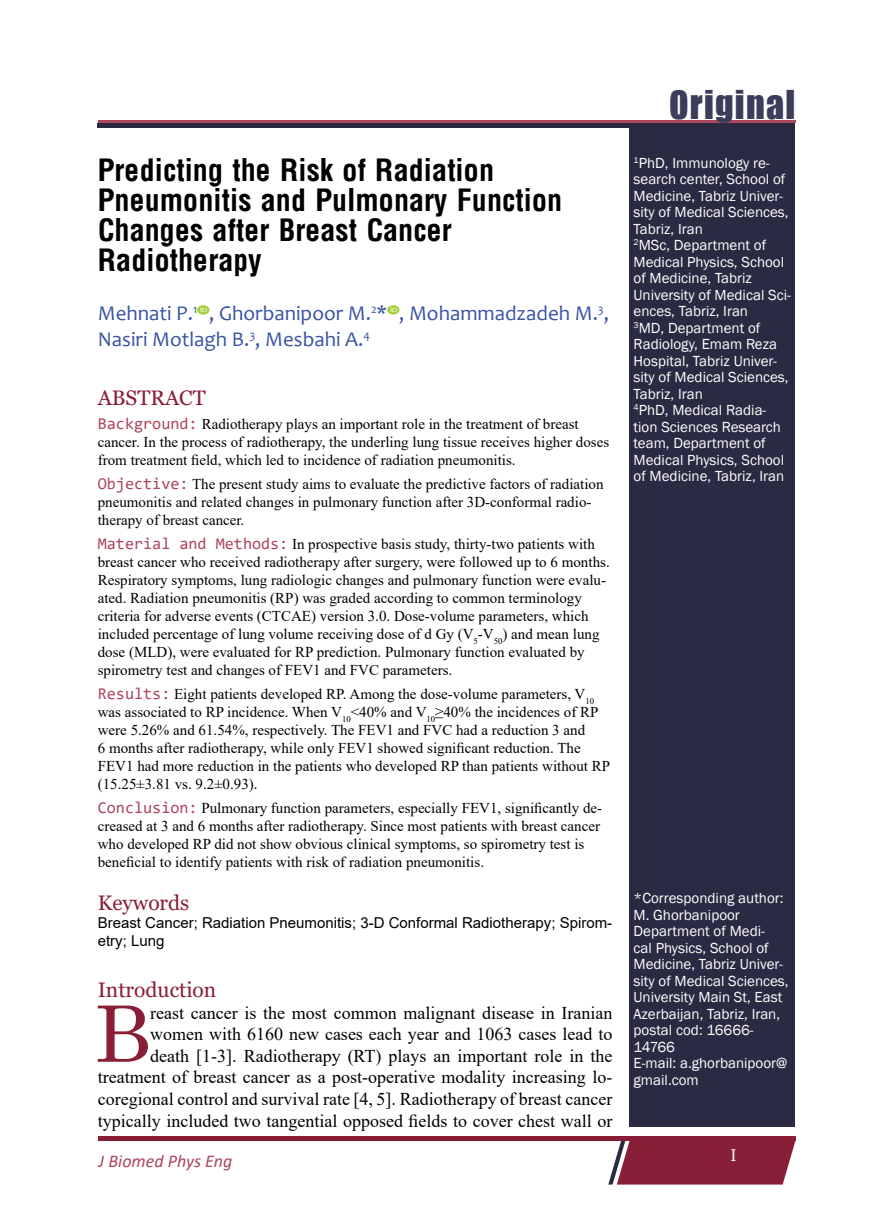
<style>
.page{position:relative;width:893px;height:1212px;background:#fff}
.page>*{position:absolute;margin:0;border:0;box-sizing:border-box;transform-origin:0 0}
.t1{font:77.85px "Century Schoolbook";color:#891f36}
.t2{font:40.5px "Billboard";letter-spacing:.03em;color:#3c3d5b}
.t3{font:700 30px/30px "Arena Condensed";color:#000}
.t4{font:21px/25.2px "Candara";color:#3a53a4}
.t5{font:21px "Georgia";color:#891f36}
.t6{font:18px/21.6px "Times New Roman";color:#000;text-align:right}
.t7{font:italic 18px "Calibri";color:#ad465c}
.t8{font:18px "Minion Pro";color:#fff}
.t9{font:15px/18px "Times New Roman";color:#000}
.t10{font:15px/16.5px "Franklin Gothic";color:#fff}
.t11{font:15px/18px "Arial";color:#000}
.s1{font-family:"Consolas";font-size:16.5px;color:#ae455b}
.s2{font-family:"Consolas";font-size:16.5px;color:#ad465c}
</style>
<div class="page">
<div style="left:98px;top:1136px;width:697px;height:5px;background:#891f36"></div>
<svg style="left:608px;top:1141px;width:187px;height:43px"></svg>
<hr style="left:98px;top:120px;width:698px;height:2px;background:#ad465c">
<div style="left:629px;top:126px;width:166px;height:1001px;background:#2a2a42"></div>
<div style="left:98px;top:123px;width:697px;height:5px;background:#2a2a42"></div>
<svg style="left:197px;top:305px;width:12px;height:9px"></svg>
<svg style="left:387px;top:305px;width:12px;height:10px"></svg>
<h3 class="t3" style="left:98px;top:155px;width:466px">Predicting the Risk of Radiation<br>Pneumonitis and Pulmonary Function<br>Changes after Breast Cancer<br>Radiotherapy</h3>
<h3 class="t4" style="left:98px;top:301px;width:513px">Mehnati P.<sup>1</sup> , Ghorbanipoor M.<sup>2</sup>* , Mohammadzadeh M.<sup>3</sup>,<br>Nasiri Motlagh B.<sup>3</sup>, Mesbahi A.<sup>4</sup></h3>
<h3 class="t5" style="left:98px;top:385px;width:109px">ABSTRACT</h3>
<p class="t9" style="left:98px;top:414px;width:513px"><span class="s1">Background:</span> Radiotherapy plays an important role in the treatment of breast cancer. In the process of radiotherapy, the underling lung tissue receives higher doses from treatment field, which led to incidence of radiation pneumonitis.</p>
<p class="t9" style="left:98px;top:474px;width:507px"><span class="s2">Objective:</span> The present study aims to evaluate the predictive factors of radiation pneumonitis and related changes in pulmonary function after 3D-conformal radio&shy;therapy of breast cancer.</p>
<p class="t9" style="left:98px;top:534px;width:513px"><span class="s2">Material and Methods:</span> In prospective basis study, thirty-two patients with breast cancer who received radiotherapy after surgery, were followed up to 6 months.<br>Respiratory symptoms, lung radiologic changes and pulmonary function were evalu&shy;ated. Radiation pneumonitis (RP) was graded according to common terminology criteria for adverse events (CTCAE) version 3.0. Dose-volume parameters, which included percentage of lung volume receiving dose of d Gy (V<sub>5</sub>-V<sub>50</sub>) and mean lung dose (MLD), were evaluated for RP prediction. Pulmonary function evaluated by spirometry test and changes of FEV1 and FVC parameters.</p>
<p class="t9" style="left:98px;top:684px;width:514px"><span class="s2">Results:</span> Eight patients developed RP. Among the dose-volume parameters, V<sub>10 </sub>was associated to RP incidence. When V<sub>10</sub>&lt;40% and V<sub>10</sub>≥40% the incidences of RP were 5.26% and 61.54%, respectively. The FEV1 and FVC had a reduction 3 and<br>6 months after radiotherapy, while only FEV1 showed significant reduction. The FEV1 had more reduction in the patients who developed RP than patients without RP (15.25±3.81 vs. 9.2±0.93).</p>
<p class="t9" style="left:98px;top:798px;width:506px"><span class="s2">Conclusion:</span> Pulmonary function parameters, especially FEV1, significantly de&shy;creased at 3 and 6 months after radiotherapy. Since most patients with breast cancer who developed RP did not show obvious clinical symptoms, so spirometry test is beneficial to identify patients with risk of radiation pneumonitis.</p>
<h3 class="t5" style="left:98px;top:890px;width:93px">Keywords</h3>
<p class="t11" style="left:98px;top:914px;width:516px">Breast Cancer; Radiation Pneumonitis; 3-D Conformal Radiotherapy; Spirom&shy;etry; Lung</p>
<h3 class="t5" style="left:98px;top:977px;width:120px">Introduction</h3>
<h1 class="t1" style="left:94px;top:968px;width:58px">B</h1>
<p class="t6" style="left:98px;top:1001px;width:516px">reast cancer is the most common malignant disease in Iranian women with 6160 new cases each year and 1063 cases lead to<br>death [1-3]. Radiotherapy (RT) plays an important role in the treatment of breast cancer as a post-operative modality increasing lo&shy;coregional control and survival rate [4, 5]. Radiotherapy of breast cancer typically included two tangential opposed fields to cover chest wall or</p>
<p class="t7" style="left:99px;top:1148px;width:135px">J Biomed Phys Eng</p>
<h2 class="t2" style="left:669px;top:83px;width:128px">Original</h2>
<p class="t10" style="left:634px;top:155px;width:159px"><sup>1</sup>PhD, Immunology re&shy;search center, School of<br>Medicine, Tabriz Univer&shy;sity of Medical Sciences,<br>Tabriz, Iran<br><sup>2</sup>MSc, Department of<br>Medical Physics, School of Medicine, Tabriz<br>University of Medical Sci&shy;ences, Tabriz, Iran<br><sup>3</sup>MD, Department of<br>Radiology, Emam Reza<br>Hospital, Tabriz Univer&shy;sity of Medical Sciences,<br>Tabriz, Iran<br><sup>4</sup>PhD, Medical Radia&shy;tion Sciences Research team, Department of<br>Medical Physics, School of Medicine, Tabriz, Iran</p>
<p class="t10" style="left:634px;top:890px;width:157px">*Corresponding author:<br>M. Ghorbanipoor<br>Department of Medi-<br>cal Physics, School of<br>Medicine, Tabriz Univer&shy;sity of Medical Sciences,<br>University Main St, East<br>Azerbaijan, Tabriz, Iran, postal cod: 16666-<br>14766<br>E-mail: a.ghorbanipoor@ gmail.com</p>
<p class="t8" style="left:730px;top:1143px;width:8px">I</p>
</div>
